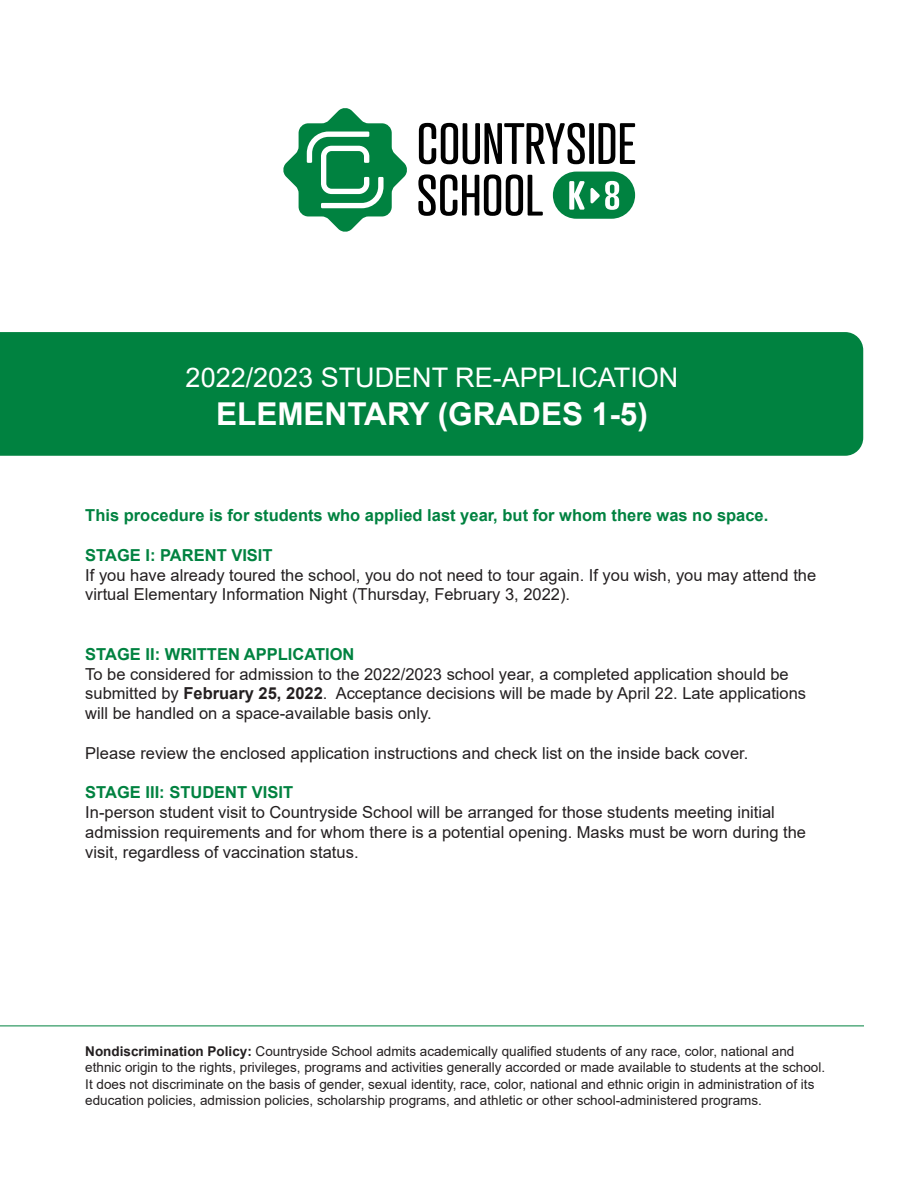
<style>
.page{position:relative;width:918px;height:1188px;background:#fff}
.page>*{position:absolute;margin:0;border:0;box-sizing:border-box;transform-origin:0 0}
.t1{font:700 31.5px "Arial";color:#fff}
.t2{font:27px "Arial";color:#fff}
.t3{font:16.5px/19.8px "Arial";color:#231f20}
.t4{font:700 16.5px "Arial";color:#008240}
.t5{font:13.5px/16.2px "Arial";color:#231f20}
.s1{font-weight:700}
</style>
<div class="page">
<div style="left:0;top:332px;width:863px;height:124px;background:#008240"></div>
<div style="left:553px;top:172px;width:82px;height:47px;background:#008240;border-radius:24px"></div>
<svg style="left:569px;top:181px;width:50px;height:29px"></svg>
<svg style="left:419px;top:123px;width:166px;height:41px"></svg>
<div style="left:589px;top:123px;width:5px;height:41px;background:#000"></div>
<svg style="left:598px;top:123px;width:37px;height:41px"></svg>
<svg style="left:418px;top:174px;width:125px;height:42px"></svg>
<svg style="left:283px;top:108px;width:124px;height:124px"></svg>
<hr style="left:0;top:1026px;width:864px;height:1px;background:#008240">
<p class="t2" style="left:186px;top:359px;width:494px">2022/2023 STUDENT RE-APPLICATION</p>
<p class="t1" style="left:216px;top:391px;width:433px">ELEMENTARY (GRADES 1-5)</p>
<p class="t4" style="left:85px;top:504px;width:685px">This procedure is for students who applied last year, but for whom there was no space.</p>
<p class="t4" style="left:85px;top:543px;width:189px">STAGE I: PARENT VISIT</p>
<p class="t3" style="left:85px;top:565px;width:733px">If you have already toured the school, you do not need to tour again. If you wish, you may attend the virtual Elementary Information Night (Thursday, February 3, 2022).</p>
<p class="t4" style="left:85px;top:642px;width:271px">STAGE II: WRITTEN APPLICATION</p>
<p class="t3" style="left:85px;top:664px;width:722px">To be considered for admission to the 2022/2023 school year, a completed application should be submitted by <span class="s1">February 25, 2022</span>. Acceptance decisions will be made by April 22. Late applications will be handled on a space-available basis only.</p>
<p class="t3" style="left:85px;top:743px;width:665px">Please review the enclosed application instructions and check list on the inside back cover.</p>
<p class="t4" style="left:85px;top:781px;width:209px">STAGE III: STUDENT VISIT</p>
<p class="t3" style="left:85px;top:802px;width:722px">In-person student visit to Countryside School will be arranged for those students meeting initial admission requirements and for whom there is a potential opening. Masks must be worn during the visit, regardless of vaccination status.</p>
<p class="t5" style="left:85px;top:1043px;width:741px"><span class="s1">Nondiscrimination Policy:</span> Countryside School admits academically qualified students of any race, color, national and ethnic origin to the rights, privileges, programs and activities generally accorded or made available to students at the school.<br>It does not discriminate on the basis of gender, sexual identity, race, color, national and ethnic origin in administration of its education policies, admission policies, scholarship programs, and athletic or other school-administered programs.</p>
</div>
